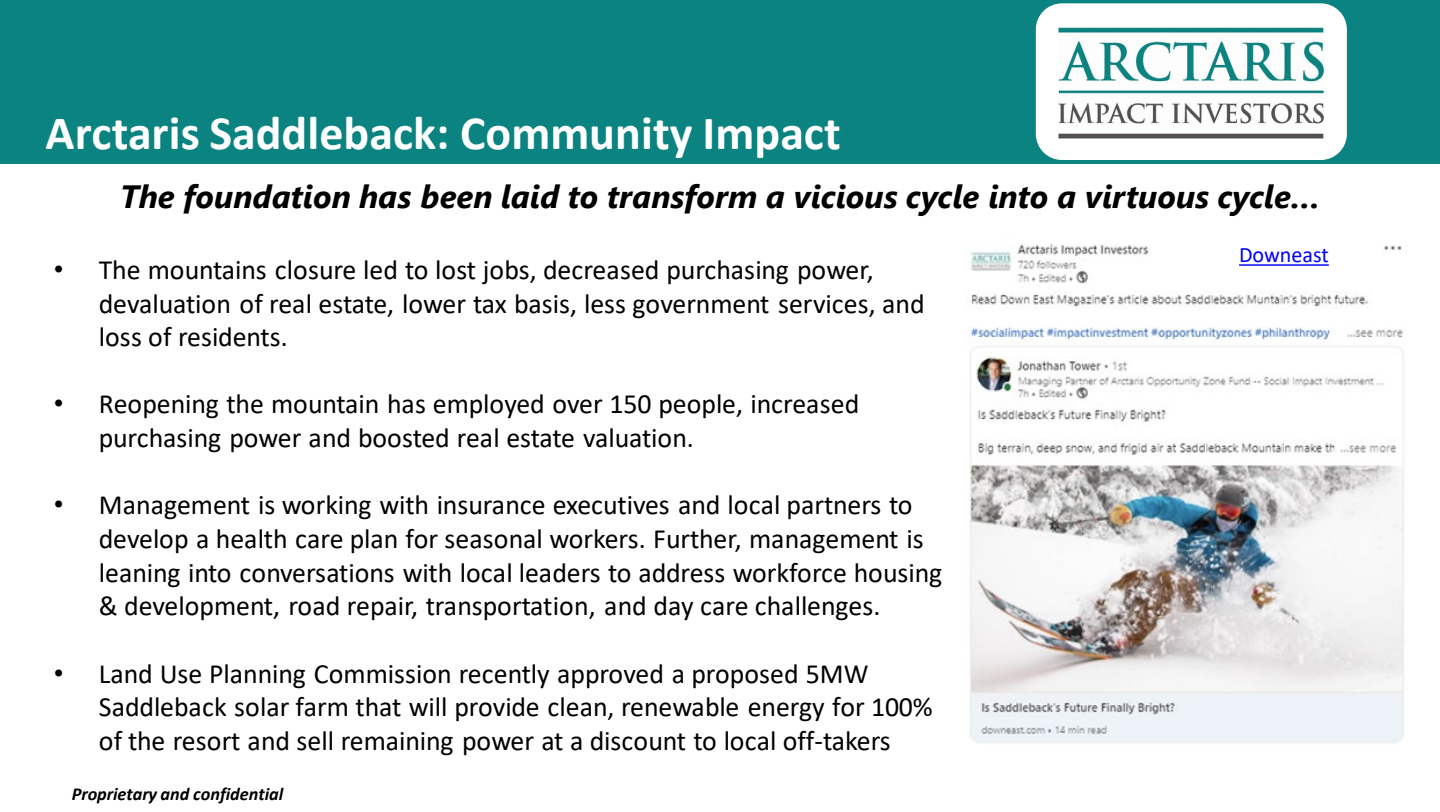
<style>
.page{position:relative;width:1440px;height:812px;background:#fff}
.page>*{position:absolute;margin:0;border:0;box-sizing:border-box;transform-origin:0 0}
.t1{font:700 48px "Calibri";color:#fff}
.t2{font:italic 700 32.2px "Segoe UI";color:#000}
.t3{font:27.8px/33.6px "Calibri";letter-spacing:-.005em;color:#000}
.t4{font:22px "Calibri";color:#00f}
.t5{font:italic 700 18.2px "Calibri";color:#000}
.s1{font-family:"Arial"}
</style>
<div class="page">
<div style="left:0;top:0;width:1440px;height:164px;background:#0b8481"></div>
<div style="left:1036px;top:3px;width:311px;height:157px;background:#fff;border-radius:26px"></div>
<img style="left:1058px;top:28px;width:266px;height:110px">
<img style="left:968px;top:244px;width:436px;height:499px">
<svg style="left:1239px;top:264px;width:90px;height:1px"></svg>
<p class="t1" style="left:45px;top:99px;width:797px">Arctaris Saddleback: Community Impact</p>
<p class="t2" style="left:120px;top:166px;width:1202px">The foundation has been laid to transform a vicious cycle into a virtuous cycle…</p>
<p class="t4" style="left:1239px;top:239px;width:91px">Downeast</p>
<p class="t3" style="left:99px;top:252px;width:827px;text-indent:-45px"><span class="s1">•</span> The mountains closure led to lost jobs, decreased purchasing power, devaluation of real estate, lower tax basis, less government services, and loss of residents.</p>
<p class="t3" style="left:99px;top:386px;width:762px;text-indent:-45px"><span class="s1">•</span> Reopening the mountain has employed over 150 people, increased purchasing power and boosted real estate valuation.</p>
<p class="t3" style="left:99px;top:487px;width:845px;text-indent:-45px"><span class="s1">•</span> Management is working with insurance executives and local partners to develop a health care plan for seasonal workers. Further, management is leaning into conversations with local leaders to address workforce housing &amp; development, road repair, transportation, and day care challenges.</p>
<p class="t3" style="left:99px;top:655px;width:835px;text-indent:-45px"><span class="s1">•</span> Land Use Planning Commission recently approved a proposed 5MW<br>Saddleback solar farm that will provide clean, renewable energy for 100% of the resort and sell remaining power at a discount to local off-takers</p>
<p class="t5" style="left:72px;top:780px;width:213px">Proprietary and confidential</p>
</div>
